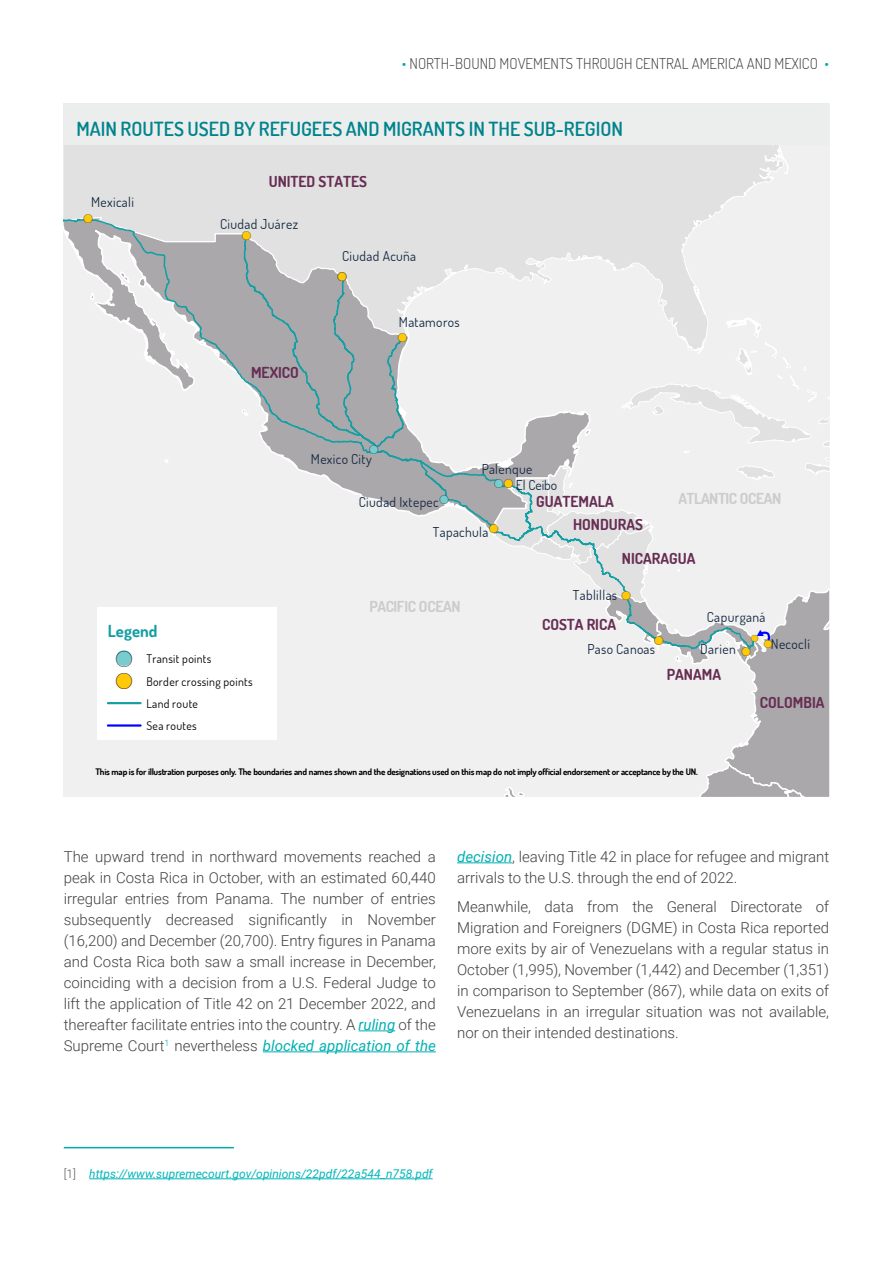
<style>
.page{position:relative;width:893px;height:1263px;background:#fff}
.page>*{position:absolute;margin:0;border:0;box-sizing:border-box;transform-origin:0 0}
.t1{font:600 19.5px "Dosis";color:#00848c}
.t2{font:700 16.65px "Dosis";letter-spacing:.005em;color:#149fa4}
.t3{font:700 15.15px/23.4px "Dosis";color:#672d53}
.t4{font:700 15.15px "Dosis";letter-spacing:-.03em;color:#ccc}
.t5{font:300 15px/21px "Roboto";color:#414042;text-align:justify}
.t6{font:300 15px "Dosis";color:#414042}
.t7{font:13.65px/16.2px "Dosis";letter-spacing:.025em;color:#152942}
.t8{font:12.45px "ESRI Default Marker";color:#ffc907}
.t9{font:12.45px "ESRI Default Marker";color:#78cbcf}
.t10{font:12.45px "ESRI Default Marker";color:#000}
.t11{font:italic 12px "Roboto";color:#00b6ba}
.t12{font:11.85px "Dosis";letter-spacing:.025em;color:#000}
.t13{font:11.4px "ESRI Default Marker";color:#ffc907}
.t14{font:11.4px "ESRI Default Marker";color:#00f}
.t15{font:10.05px "ESRI Default Marker";color:#ffc907}
.t16{font:700 9px "Dosis";letter-spacing:-.025em;color:#000}
.s1{color:#00aaad}
.s2{color:#000}
.s3{color:#78cbcf}
.s4{color:#ffc907}
.s5{font-family:"ESRI Default Marker";font-size:22.8px;color:#78cbcf}
.s6{font-family:"ESRI Default Marker";font-size:22.8px}
.s7{font-family:"ESRI Default Marker";font-size:22.8px;color:#ffc907}
.s8{font-family:"ESRI Default Marker";font-size:12.45px;color:#ffc907}
.s9{font-family:"ESRI Default Marker";font-size:12.45px;color:#000}
.s10{font-weight:400;font-style:italic;color:#00b0b3}
.s11{font-weight:300;font-style:normal;color:#58595b}
</style>
<div class="page">
<svg style="left:64px;top:145px;width:765px;height:652px"></svg>
<div style="left:64px;top:103px;width:765px;height:42px;background:#eceded"></div>
<hr style="left:359px;top:1030px;width:36px;height:1px;background:#00b0b3">
<hr style="left:263px;top:1051px;width:173px;height:1px;background:#00b0b3">
<hr style="left:457px;top:862px;width:55px;height:1px;background:#00b0b3">
<hr style="left:64px;top:1147px;width:170px;height:1px;background:#00aaad">
<hr style="left:89px;top:1178px;width:344px;height:1px;background:#00b6ba">
<p class="t6" style="left:402px;top:54px;width:429px"><span class="s1">•</span> NORTH-BOUND MOVEMENTS THROUGH CENTRAL AMERICA AND MEXICO <span class="s1">•</span></p>
<h1 class="t1" style="left:77px;top:116px;width:548px">MAIN ROUTES USED BY REFUGEES AND MIGRANTS IN THE SUB-REGION</h1>
<p class="t7" style="left:91px;top:194px;width:44px">Mexicali</p>
<p class="t8" style="left:84px;top:212px;width:10px">!<span class="s2">(</span></p>
<p class="t3" style="left:269px;top:170px;width:100px">UNITED STATES</p>
<p class="t7" style="left:220px;top:215px;width:79px">Ciudad Juárez</p>
<p class="t8" style="left:242px;top:228px;width:10px">!<span class="s2">(</span></p>
<p class="t3" style="left:251px;top:360px;width:49px">MEXICO</p>
<p class="t7" style="left:342px;top:247px;width:75px">Ciudad Acuña</p>
<p class="t8" style="left:338px;top:269px;width:10px">!<span class="s2">(</span></p>
<p class="t7" style="left:399px;top:313px;width:62px">Matamoros</p>
<p class="t8" style="left:398px;top:330px;width:10px">!<span class="s2">(</span></p>
<p class="t9" style="left:369px;top:442px;width:10px">!<span class="s2">(</span></p>
<p class="t7" style="left:311px;top:451px;width:62px">Mexico City</p>
<p class="t7" style="left:516px;top:460px;width:43px;text-indent:-34px">Palenque<br>El Ceibo</p>
<p class="t10" style="left:494px;top:476px;width:20px"><span class="s3">!</span>(<span class="s4">!</span>(</p>
<p class="t9" style="left:440px;top:493px;width:10px">!<span class="s2">(</span></p>
<p class="t7" style="left:359px;top:493px;width:81px">Ciudad Ixtepec</p>
<p class="t8" style="left:490px;top:522px;width:10px">!<span class="s2">(</span></p>
<p class="t7" style="left:433px;top:523px;width:57px">Tapachula</p>
<p class="t4" style="left:678px;top:489px;width:104px">ATLANTIC OCEAN</p>
<p class="t3" style="left:573px;top:489px;width:72px;text-indent:-37px">GUATEMALA<br>HONDURAS</p>
<p class="t3" style="left:622px;top:546px;width:75px">NICARAGUA</p>
<p class="t2" style="left:108px;top:620px;width:51px">Legend</p>
<p class="t12" style="left:116px;top:651px;width:97px"><span class="s5">!</span><span class="s6">(</span> Transit points</p>
<p class="t12" style="left:116px;top:673px;width:138px"><span class="s7">!</span><span class="s6">(</span> Border crossing points</p>
<p class="t12" style="left:147px;top:696px;width:53px">Land route</p>
<p class="t12" style="left:147px;top:718px;width:52px">Sea routes</p>
<p class="t4" style="left:369px;top:597px;width:93px">PACIFIC OCEAN</p>
<p class="t7" style="left:573px;top:587px;width:59px">Tablillas <span class="s8">!</span><span class="s9">(</span></p>
<p class="t3" style="left:542px;top:612px;width:76px">COSTA RICA</p>
<p class="t8" style="left:654px;top:633px;width:10px">!<span class="s2">(</span></p>
<p class="t7" style="left:587px;top:641px;width:69px">Paso Canoas</p>
<p class="t7" style="left:707px;top:608px;width:60px">Capurganá</p>
<p class="t14" style="left:756px;top:625px;width:9px">#</p>
<p class="t15" style="left:751px;top:633px;width:9px">!<span class="s2">(</span></p>
<p class="t7" style="left:771px;top:636px;width:41px">Necoclí</p>
<p class="t13" style="left:764px;top:637px;width:9px">!<span class="s2">(</span></p>
<p class="t7" style="left:700px;top:640px;width:37px">Darien</p>
<p class="t8" style="left:742px;top:645px;width:10px">!<span class="s2">(</span></p>
<p class="t3" style="left:667px;top:662px;width:56px">PANAMA</p>
<p class="t3" style="left:760px;top:690px;width:66px">COLOMBIA</p>
<p class="t16" style="left:96px;top:766px;width:604px">This map is for illustration purposes only. The boundaries and names shown and the designations used on this map do not imply official endorsement or acceptance by the UN.</p>
<p class="t5" style="left:64px;top:845px;width:374px">The upward trend in northward movements reached a peak in Costa Rica in October, with an estimated 60,440 irregular entries from Panama. The number of entries subsequently decreased significantly in November (16,200) and December (20,700). Entry figures in Panama and Costa Rica both saw a small increase in December, coinciding with a decision from a U.S. Federal Judge to lift the application of Title 42 on 21 December 2022, and thereafter facilitate entries into the country. A <span class="s10">ruling</span> of the Supreme Court<sup>1</sup> nevertheless <span class="s10">blocked application of the</span></p>
<p class="t5" style="left:457px;top:845px;width:374px"><span class="s10">decision</span>, leaving Title 42 in place for refugee and migrant arrivals to the U.S. through the end of 2022.</p>
<p class="t5" style="left:457px;top:896px;width:374px">Meanwhile, data from the General Directorate of Migration and Foreigners (DGME) in Costa Rica reported more exits by air of Venezuelans with a regular status in October (1,995), November (1,442) and December (1,351) in comparison to September (867), while data on exits of Venezuelans in an irregular situation was not available, nor on their intended destinations.</p>
<p class="t11" style="left:64px;top:1165px;width:370px"><span class="s11">[1]</span> https://www.supremecourt.gov/opinions/22pdf/22a544_n758.pdf</p>
</div>
